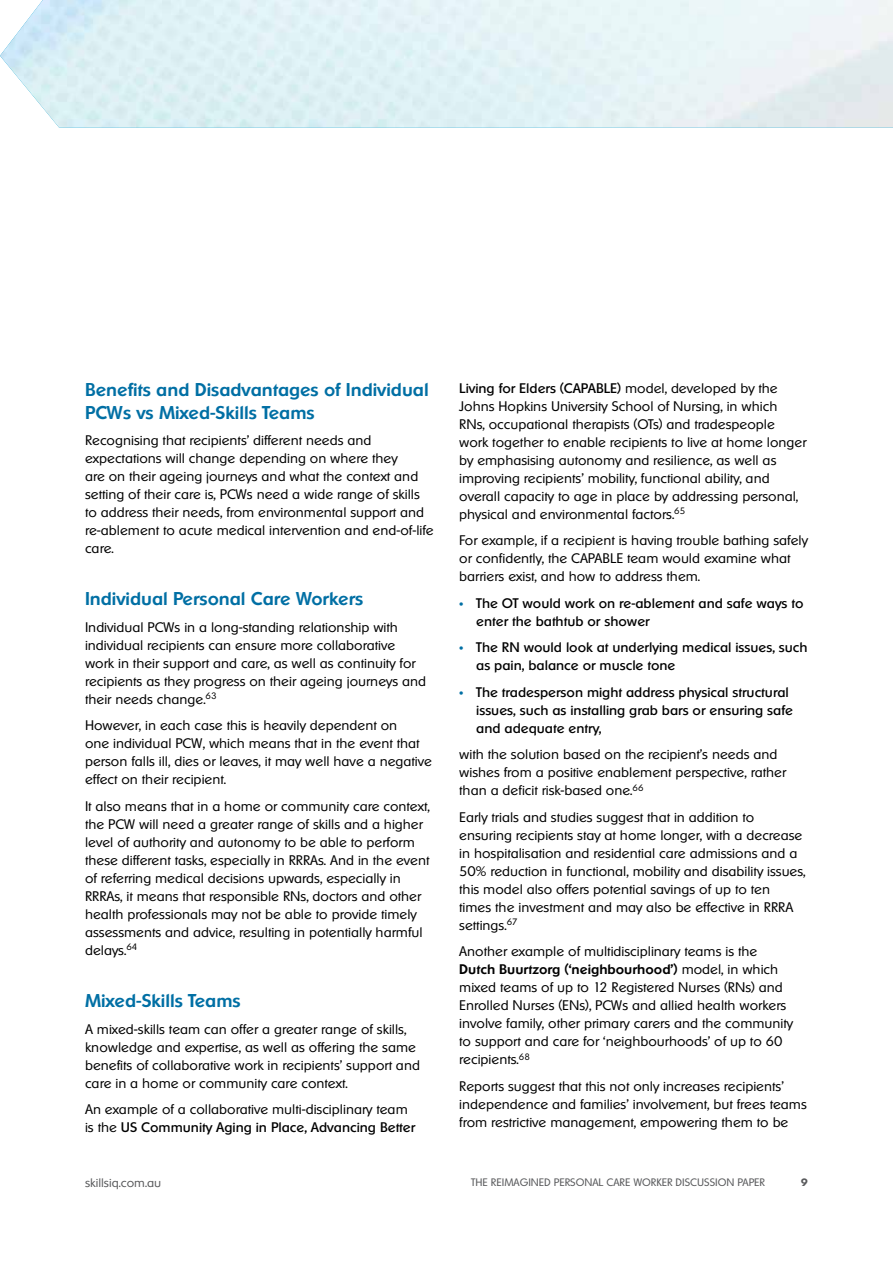
<style>
.page{position:relative;width:893px;height:1263px;background:#fff}
.page>*{position:absolute;margin:0;border:0;box-sizing:border-box;transform-origin:0 0}
.t1{font:500 18px/22.5px "Ornitons Serial";color:#006fa4}
.t2{font:300 13.5px/18px "Ornitons Serial";color:#000}
.t3{font:13.5px/18px "Ornitons Serial";color:#000}
.t4{font:300 12px "Ornitons Serial";color:#58595b}
.t5{font:300 10.5px "Ornitons Serial";color:#58595b}
.t6{font:700 10.5px "Ornitons Serial";color:#58595b}
.s1{font-weight:400}
.s2{font-weight:800;color:#006fa4}
.s3{font-weight:500}
</style>
<div class="page">
<h1 class="t1" style="left:85px;top:378px;width:345px">Benefits and Disadvantages of Individual<br>PCWs vs Mixed-Skills Teams</h1>
<p class="t2" style="left:85px;top:431px;width:350px">Recognising that recipients’ different needs and expectations will change depending on where they<br>are on their ageing journeys and what the context and setting of their care is, PCWs need a wide range of skills to address their needs, from environmental support and re-ablement to acute medical intervention and end-of-life care.</p>
<h1 class="t1" style="left:85px;top:587px;width:280px">Individual Personal Care Workers</h1>
<p class="t2" style="left:85px;top:618px;width:343px">Individual PCWs in a long-standing relationship with individual recipients can ensure more collaborative work in their support and care, as well as continuity for recipients as they progress on their ageing journeys and their needs change.<sup>63</sup></p>
<p class="t2" style="left:85px;top:716px;width:349px">However, in each case this is heavily dependent on<br>one individual PCW, which means that in the event that person falls ill, dies or leaves, it may well have a negative effect on their recipient.</p>
<p class="t2" style="left:85px;top:797px;width:346px">It also means that in a home or community care context, the PCW will need a greater range of skills and a higher level of authority and autonomy to be able to perform these different tasks, especially in RRRAs. And in the event of referring medical decisions upwards, especially in RRRAs, it means that responsible RNs, doctors and other health professionals may not be able to provide timely assessments and advice, resulting in potentially harmful delays.<sup>64</sup></p>
<h1 class="t1" style="left:85px;top:989px;width:157px">Mixed-Skills Teams</h1>
<p class="t2" style="left:85px;top:1020px;width:336px">A mixed-skills team can offer a greater range of skills, knowledge and expertise, as well as offering the same benefits of collaborative work in recipients’ support and care in a home or community care context.</p>
<p class="t2" style="left:85px;top:1100px;width:332px">An example of a collaborative multi-disciplinary team is the <span class="s1">US Community Aging in Place, Advancing Better</span></p>
<p class="t2" style="left:459px;top:379px;width:349px"><span class="s1">Living for Elders (CAPABLE)</span> model, developed by the Johns Hopkins University School of Nursing, in which<br>RNs, occupational therapists (OTs) and tradespeople work together to enable recipients to live at home longer by emphasising autonomy and resilience, as well as improving recipients’ mobility, functional ability, and overall capacity to age in place by addressing personal, physical and environmental factors.<sup>65</sup></p>
<p class="t2" style="left:459px;top:531px;width:350px">For example, if a recipient is having trouble bathing safely or confidently, the CAPABLE team would examine what barriers exist, and how to address them.</p>
<p class="t3" style="left:476px;top:594px;width:329px;text-indent:-17px"><span class="s2">•</span> The OT would work on re-ablement and safe ways to enter the bathtub or shower</p>
<p class="t3" style="left:476px;top:638px;width:333px;text-indent:-17px"><span class="s2">•</span> The RN would look at underlying medical issues, such as pain, balance or muscle tone</p>
<p class="t3" style="left:476px;top:683px;width:318px;text-indent:-17px"><span class="s2">•</span> The tradesperson might address physical structural issues, such as installing grab bars or ensuring safe and adequate entry,</p>
<p class="t2" style="left:459px;top:745px;width:328px">with the solution based on the recipient’s needs and wishes from a positive enablement perspective, rather than a deficit risk-based one.<sup>66</sup></p>
<p class="t2" style="left:459px;top:808px;width:348px">Early trials and studies suggest that in addition to ensuring recipients stay at home longer, with a decrease in hospitalisation and residential care admissions and a 50% reduction in functional, mobility and disability issues, this model also offers potential savings of up to ten<br>times the investment and may also be effective in RRRA settings.<sup>67</sup></p>
<p class="t2" style="left:459px;top:942px;width:335px">Another example of multidisciplinary teams is the <span class="s3">Dutch Buurtzorg (‘neighbourhood’)</span> model, in which mixed teams of up to 12 Registered Nurses (RNs) and Enrolled Nurses (ENs), PCWs and allied health workers involve family, other primary carers and the community to support and care for ‘neighbourhoods’ of up to 60 recipients.<sup>68</sup></p>
<p class="t2" style="left:459px;top:1077px;width:349px">Reports suggest that this not only increases recipients’ independence and families’ involvement, but frees teams from restrictive management, empowering them to be</p>
<p class="t4" style="left:85px;top:1175px;width:78px">skillsiq.com.au</p>
<p class="t5" style="left:471px;top:1176px;width:295px">THE REIMAGINED PERSONAL CARE WORKER DISCUSSION PAPER</p>
<p class="t6" style="left:801px;top:1175px;width:9px">9</p>
</div>
